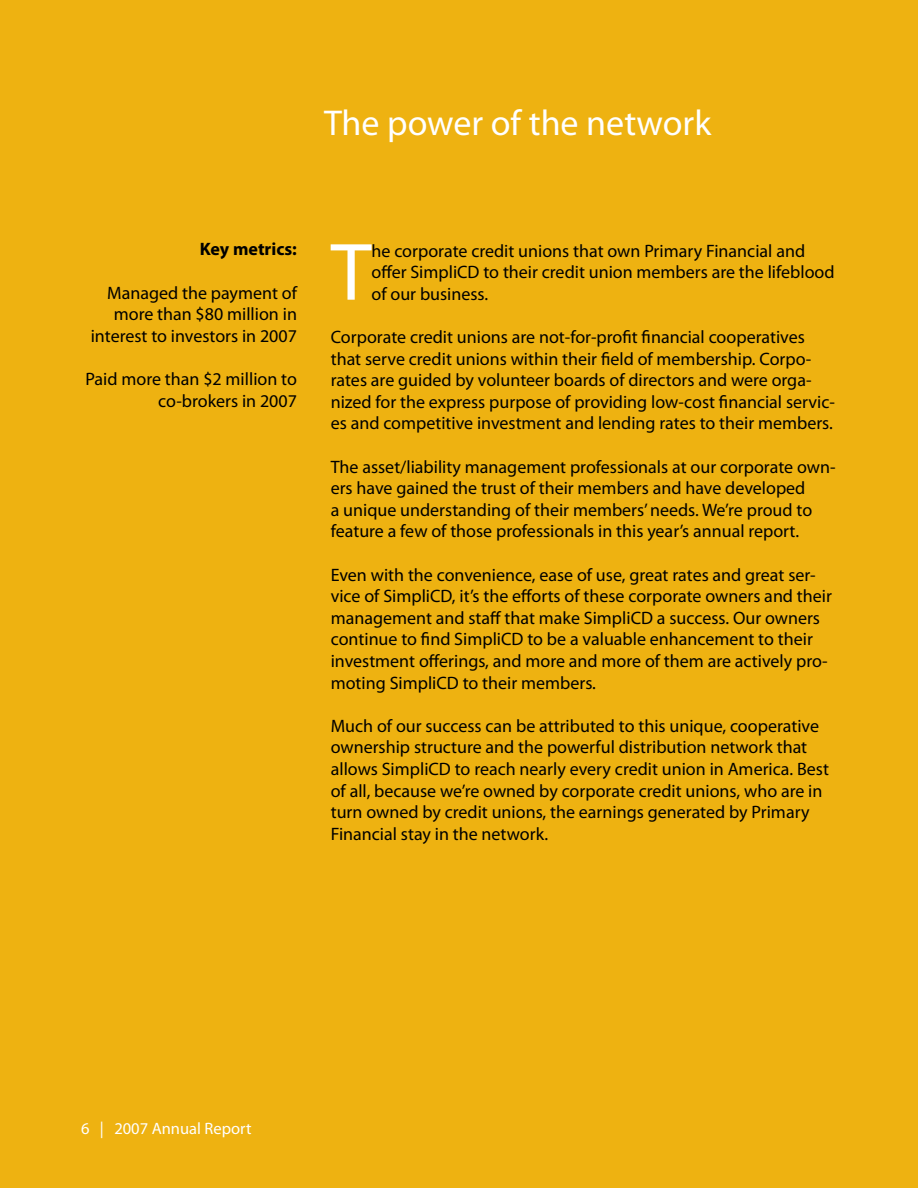
<style>
.page{position:relative;width:918px;height:1188px;background:#eeb211}
.page>*{position:absolute;margin:0;border:0;box-sizing:border-box;transform-origin:0 0}
.t1{font:82.05px "Myriad Pro";color:#fff}
.t2{font:36px "Myriad Pro";color:#fff}
.t3{font:18px/21.6px "Myriad Pro";color:#000}
.t4{font:700 18px "Myriad Pro";letter-spacing:-.005em;color:#000}
.t5{font:16.5px "Myriad Pro";color:#fff}
</style>
<div class="page">
<h2 class="t2" style="left:324px;top:101px;width:389px">The power of the network</h2>
<p class="t4" style="left:200px;top:238px;width:99px">Key metrics:</p>
<p class="t3" style="left:91px;top:281px;width:208px;text-align:right">Managed the payment of more than $80 million in interest to investors in 2007</p>
<p class="t3" style="left:86px;top:368px;width:213px;text-align:right">Paid more than $2 million to co-brokers in 2007</p>
<h1 class="t1" style="left:331px;top:222px;width:42px">T</h1>
<p class="t3" style="left:372px;top:239px;width:465px">he corporate credit unions that own Primary Financial and offer SimpliCD to their credit union members are the lifeblood of our business.</p>
<p class="t3" style="left:331px;top:326px;width:506px">Corporate credit unions are not-for-profit financial cooperatives that serve credit unions within their field of membership. Corpo&shy;rates are guided by volunteer boards of directors and were orga&shy;nized for the express purpose of providing low-cost financial servic&shy;es and competitive investment and lending rates to their members.</p>
<p class="t3" style="left:331px;top:455px;width:506px">The asset/liability management professionals at our corporate own&shy;ers have gained the trust of their members and have developed<br>a unique understanding of their members’ needs. We’re proud to feature a few of those professionals in this year’s annual report.</p>
<p class="t3" style="left:331px;top:563px;width:503px">Even with the convenience, ease of use, great rates and great ser&shy;vice of SimpliCD, it’s the efforts of these corporate owners and their management and staff that make SimpliCD a success. Our owners continue to find SimpliCD to be a valuable enhancement to their investment offerings, and more and more of them are actively pro&shy;moting SimpliCD to their members.</p>
<p class="t3" style="left:331px;top:715px;width:500px">Much of our success can be attributed to this unique, cooperative ownership structure and the powerful distribution network that allows SimpliCD to reach nearly every credit union in America. Best of all, because we’re owned by corporate credit unions, who are in turn owned by credit unions, the earnings generated by Primary Financial stay in the network.</p>
<p class="t5" style="left:81px;top:1118px;width:172px">6 | 2007 Annual Report</p>
</div>
